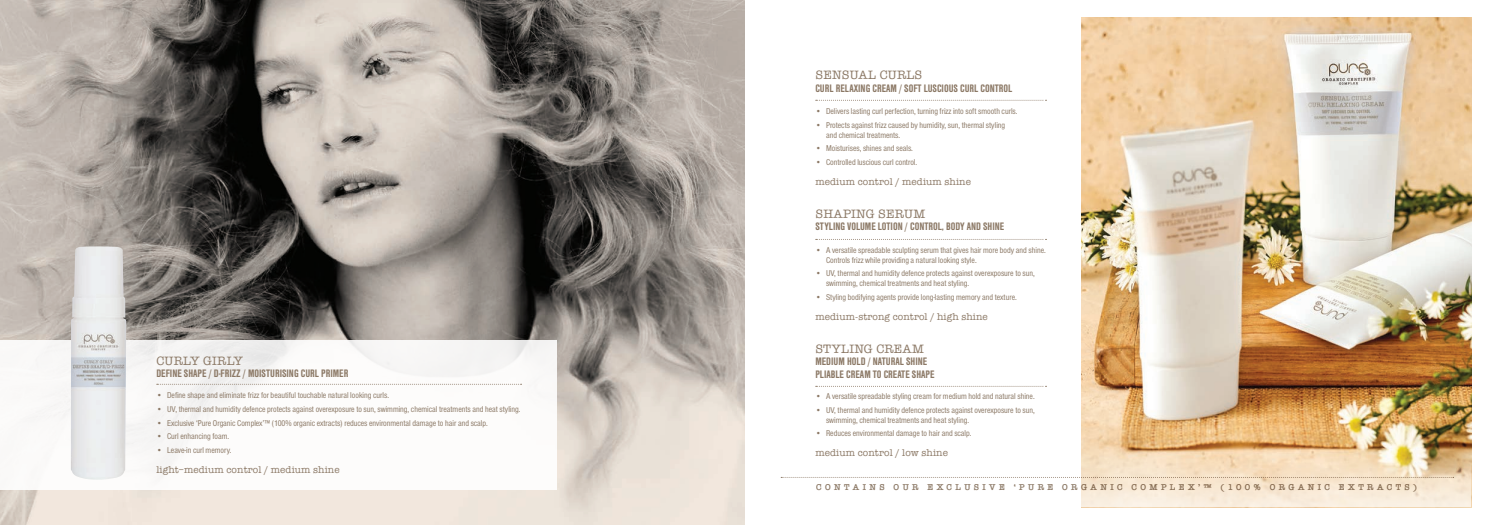
<style>
.page{position:relative;width:1489px;height:525px;background:#fff}
.page>*{position:absolute;margin:0;border:0;box-sizing:border-box;transform-origin:0 0}
.t1{font:12.5px "American Typewriter";letter-spacing:.02em;color:#8b7865}
.t2{font:700 condensed 11.25px "Nimbus Sans T";color:#8b7865}
.t3{font:10px "American Typewriter";letter-spacing:.01em;color:#8b7865}
.t4{font:condensed 8.75px/10px "Nimbus Sans T";color:#8b7865}
.t5{font:600 8.75px "American Typewriter";letter-spacing:.38em;color:#8b7865}
</style>
<div class="page">
<img style="left:1081px;top:18px;width:389px;height:379px">
<img style="left:1081px;top:397px;width:389px;height:110px">
<img style="left:0;top:0;width:744px;height:524px">
<div style="left:0;top:339px;width:556px;height:150px;background:#fff"></div>
<svg style="left:815px;top:100px;width:231px;height:1px"></svg>
<svg style="left:815px;top:239px;width:231px;height:1px"></svg>
<svg style="left:815px;top:386px;width:231px;height:1px"></svg>
<svg style="left:781px;top:477px;width:672px;height:1px"></svg>
<img style="left:71px;top:246px;width:55px;height:233px">
<svg style="left:157px;top:384px;width:364px;height:1px"></svg>
<p class="t1" style="left:156px;top:350px;width:88px">CURLY GIRLY</p>
<p class="t2" style="left:156px;top:366px;width:193px">DEFINE SHAPE / D-FRIZZ / MOISTURISING CURL PRIMER</p>
<p class="t4" style="left:156px;top:390px;width:234px">• Define shape and eliminate frizz for beautiful touchable natural looking curls.</p>
<p class="t4" style="left:156px;top:404px;width:365px">• UV, thermal and humidity defence protects against overexposure to sun, swimming, chemical treatments and heat styling.</p>
<p class="t4" style="left:156px;top:417px;width:333px">• Exclusive ‘Pure Organic Complex’™ (100% organic extracts) reduces environmental damage to hair and scalp.</p>
<p class="t4" style="left:156px;top:431px;width:74px">• Curl enhancing foam.</p>
<p class="t4" style="left:156px;top:444px;width:76px">• Leave-in curl memory.</p>
<p class="t3" style="left:156px;top:461px;width:185px">light–medium control / medium shine</p>
<p class="t1" style="left:815px;top:65px;width:108px">SENSUAL CURLS</p>
<p class="t2" style="left:815px;top:81px;width:198px">CURL RELAXING CREAM / SOFT LUSCIOUS CURL CONTROL</p>
<p class="t4" style="left:815px;top:106px;width:203px">• Delivers lasting curl perfection, turning frizz into soft smooth curls.</p>
<p class="t4" style="left:826px;top:119px;width:181px;text-indent:-11px">• Protects against frizz caused by humidity, sun, thermal styling and chemical treatments.</p>
<p class="t4" style="left:815px;top:143px;width:99px">• Moisturises, shines and seals.</p>
<p class="t4" style="left:815px;top:157px;width:103px">• Controlled luscious curl control.</p>
<p class="t3" style="left:815px;top:174px;width:157px">medium control / medium shine</p>
<p class="t1" style="left:815px;top:204px;width:111px">SHAPING SERUM</p>
<p class="t2" style="left:815px;top:220px;width:190px">STYLING VOLUME LOTION / CONTROL, BODY AND SHINE</p>
<p class="t4" style="left:826px;top:244px;width:221px;text-indent:-11px">• A versatile spreadable sculpting serum that gives hair more body and shine.<br>Controls frizz while providing a natural looking style.</p>
<p class="t4" style="left:826px;top:268px;width:210px;text-indent:-11px">• UV, thermal and humidity defence protects against overexposure to sun, swimming, chemical treatments and heat styling.</p>
<p class="t4" style="left:815px;top:291px;width:203px">• Styling bodifying agents provide long-lasting memory and texture.</p>
<p class="t3" style="left:815px;top:309px;width:174px">medium-strong control / high shine</p>
<p class="t1" style="left:815px;top:339px;width:110px">STYLING CREAM</p>
<p class="t2" style="left:815px;top:355px;width:113px">MEDIUM HOLD / NATURAL SHINE</p>
<p class="t2" style="left:815px;top:367px;width:121px">PLIABLE CREAM TO CREATE SHAPE</p>
<p class="t4" style="left:815px;top:391px;width:221px">• A versatile spreadable styling cream for medium hold and natural shine.</p>
<p class="t4" style="left:826px;top:404px;width:210px;text-indent:-11px">• UV, thermal and humidity defence protects against overexposure to sun, swimming, chemical treatments and heat styling.</p>
<p class="t4" style="left:815px;top:428px;width:158px">• Reduces environmental damage to hair and scalp.</p>
<p class="t3" style="left:815px;top:445px;width:134px">medium control / low shine</p>
<p class="t5" style="left:816px;top:480px;width:602px">CONTAINS OUR EXCLUSIVE ‘PURE ORGANIC COMPLEX’™ (100% ORGANIC EXTRACTS)</p>
</div>
